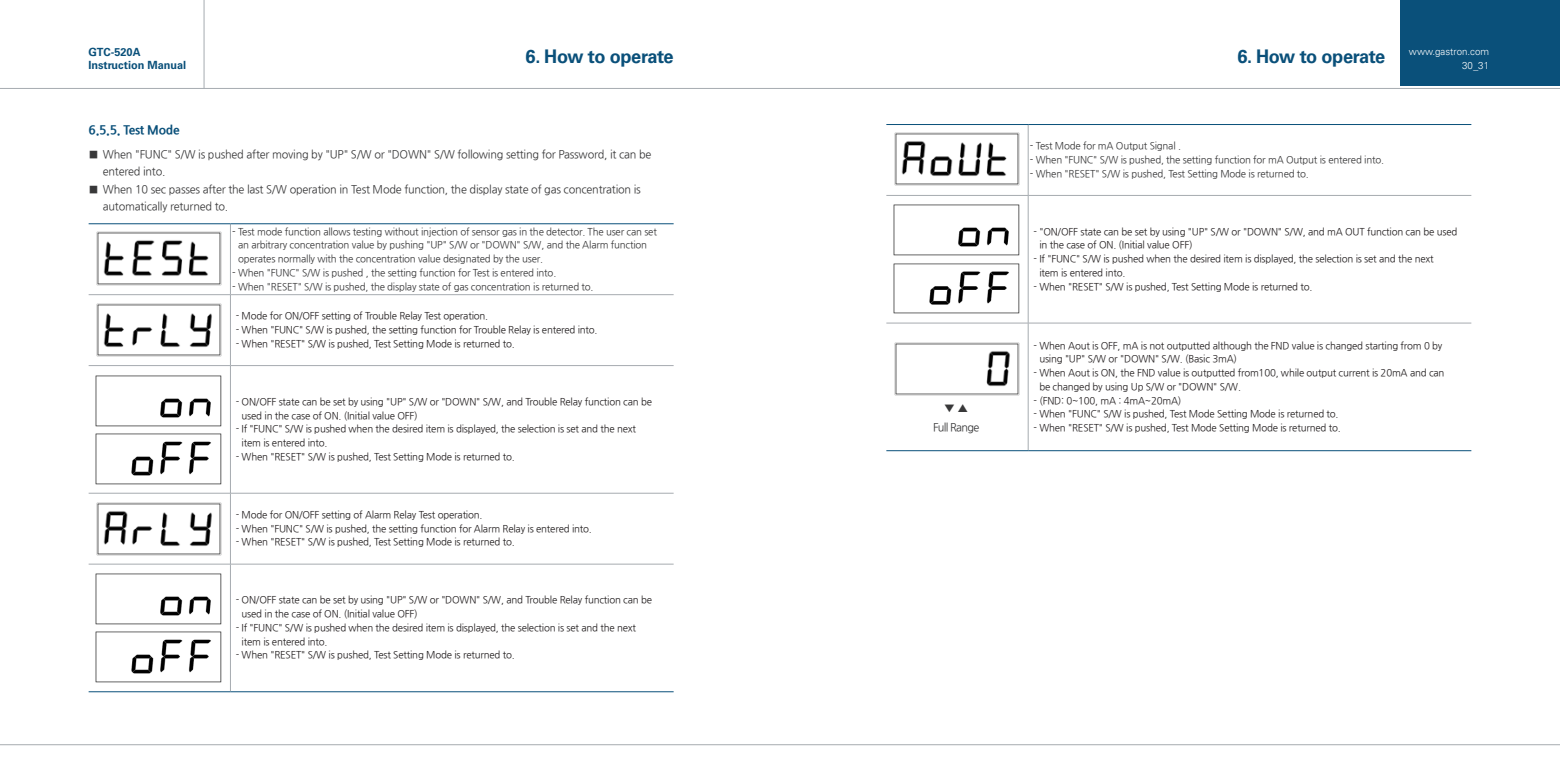
<style>
.page{position:relative;width:1560px;height:780px;background:#fff}
.page>*{position:absolute;margin:0;border:0;box-sizing:border-box;transform-origin:0 0}
.t1{font:700 18.75px "Univers LT Std";letter-spacing:-.02em;color:#0a507a}
.t2{font:800 12.5px "Nanum Gothic";letter-spacing:-.02em;color:#0a507a}
.t3{font:12.5px "Nanum Gothic";color:#383839}
.t4{font:11.25px/17.5px "Nanum Gothic";letter-spacing:-.02em;color:#383839}
.t5{font:700 11.25px/12.5px "Univers LT Std";color:#0a507a}
.t6{font:11.25px "Nanum Gothic";letter-spacing:-.06em;color:#383839}
.t7{font:10px "Nanum Gothic";letter-spacing:-.02em;color:#231f20}
.t8{font:10px "Nanum Gothic";letter-spacing:-.02em;color:#383839}
.t9{font:300 10px/13.8px "Univers LT Std";color:#fff;text-align:right}
.s1{color:#231f20}
.s2{color:#fff}
.s3{font-family:"Nanum Gothic";font-weight:400}
</style>
<div class="page">
<div style="left:1400px;top:0;width:159px;height:85px;background:#0a507a"></div>
<hr style="left:0;top:88px;width:1559px;height:1px;background:#a6abb0">
<hr style="left:0;top:744px;width:1559px;height:1px;background:#a6abb0">
<hr style="left:204px;top:0;width:1px;height:89px;background:#a6abb0">
<hr style="left:1027px;top:125px;width:1px;height:70px;background:#a6abb0">
<hr style="left:1027px;top:196px;width:1px;height:127px;background:#a6abb0">
<hr style="left:1027px;top:323px;width:1px;height:127px;background:#a6abb0">
<hr style="left:886px;top:195px;width:142px;height:1px;background:#a6abb0">
<hr style="left:1028px;top:195px;width:442px;height:1px;background:#a6abb0">
<hr style="left:886px;top:323px;width:142px;height:1px;background:#a6abb0">
<hr style="left:1028px;top:323px;width:442px;height:1px;background:#a6abb0">
<hr style="left:886px;top:124px;width:142px;height:1px;background:#0a507a">
<hr style="left:1028px;top:124px;width:442px;height:1px;background:#0a507a">
<hr style="left:886px;top:450px;width:142px;height:1px;background:#0a507a">
<hr style="left:1028px;top:450px;width:442px;height:1px;background:#0a507a">
<img style="left:893px;top:204px;width:125px;height:51px">
<img style="left:893px;top:263px;width:125px;height:51px">
<img style="left:894px;top:133px;width:124px;height:53px">
<hr style="left:230px;top:224px;width:1px;height:70px;background:#a6abb0">
<hr style="left:230px;top:295px;width:1px;height:70px;background:#a6abb0">
<hr style="left:230px;top:366px;width:1px;height:127px;background:#a6abb0">
<hr style="left:230px;top:493px;width:1px;height:71px;background:#a6abb0">
<hr style="left:230px;top:564px;width:1px;height:127px;background:#a6abb0">
<hr style="left:89px;top:294px;width:141px;height:1px;background:#a6abb0">
<hr style="left:230px;top:294px;width:443px;height:1px;background:#a6abb0">
<hr style="left:89px;top:365px;width:141px;height:1px;background:#a6abb0">
<hr style="left:230px;top:365px;width:443px;height:1px;background:#a6abb0">
<hr style="left:89px;top:493px;width:141px;height:1px;background:#a6abb0">
<hr style="left:230px;top:493px;width:443px;height:1px;background:#a6abb0">
<hr style="left:89px;top:564px;width:141px;height:1px;background:#a6abb0">
<hr style="left:230px;top:564px;width:443px;height:1px;background:#a6abb0">
<hr style="left:89px;top:223px;width:141px;height:1px;background:#0a507a">
<hr style="left:230px;top:223px;width:443px;height:1px;background:#0a507a">
<hr style="left:89px;top:691px;width:141px;height:1px;background:#0a507a">
<hr style="left:230px;top:691px;width:443px;height:1px;background:#0a507a">
<img style="left:96px;top:375px;width:125px;height:51px">
<img style="left:96px;top:434px;width:125px;height:50px">
<img style="left:96px;top:573px;width:125px;height:51px">
<img style="left:96px;top:632px;width:125px;height:50px">
<img style="left:97px;top:232px;width:124px;height:53px">
<img style="left:97px;top:303px;width:124px;height:53px">
<img style="left:97px;top:502px;width:124px;height:53px">
<img style="left:894px;top:342px;width:124px;height:53px">
<p class="t5" style="left:88px;top:47px;width:99px">GTC-520A<br>Instruction Manual</p>
<p class="t2" style="left:89px;top:124px;width:92px">6.5.5. Test Mode</p>
<h1 class="t1" style="left:525px;top:49px;width:149px">6. How to operate</h1>
<p class="t4" style="left:103px;top:146px;width:550px;text-indent:-14px">■ When "FUNC" S/W is pushed after moving by "UP" S/W or "DOWN" S/W following setting for Password, it can be entered into.</p>
<p class="t4" style="left:103px;top:181px;width:539px;text-indent:-14px">■ When 10 sec passes after the last S/W operation in Test Mode function, the display state of gas concentration is automatically returned to.</p>
<p class="t8" style="left:232px;top:227px;width:426px"><span class="s1">-</span> Test mode function allows testing without injection of sensor gas in the detector. The user can set</p>
<p class="t8" style="left:232px;top:240px;width:416px"><span class="s2">-</span> an arbitrary concentration value by pushing "UP" S/W or "DOWN" S/W, and the Alarm function</p>
<p class="t8" style="left:232px;top:254px;width:312px"><span class="s2">-</span> operates normally with the concentration value designated by the user.</p>
<p class="t8" style="left:232px;top:268px;width:325px"><span class="s1">-</span> When "FUNC" S/W is pushed , the setting function for Test is entered into.</p>
<p class="t8" style="left:232px;top:282px;width:363px"><span class="s1">-</span> When "RESET" S/W is pushed, the display state of gas concentration is returned to.</p>
<p class="t7" style="left:236px;top:311px;width:254px">- Mode for ON/OFF setting of Trouble Relay Test operation.</p>
<p class="t7" style="left:236px;top:325px;width:363px">- When "FUNC" S/W is pushed, the setting function for Trouble Relay is entered into.</p>
<p class="t7" style="left:236px;top:339px;width:280px">- When "RESET" S/W is pushed, Test Setting Mode is returned to.</p>
<p class="t7" style="left:236px;top:397px;width:418px">- ON/OFF state can be set by using "UP" S/W or "DOWN" S/W, and Trouble Relay function can be</p>
<p class="t7" style="left:236px;top:411px;width:183px"><span class="s2">-</span> used in the case of ON. (Initial value OFF)</p>
<p class="t7" style="left:236px;top:424px;width:402px">- If "FUNC" S/W is pushed when the desired item is displayed, the selection is set and the next</p>
<p class="t7" style="left:236px;top:438px;width:93px"><span class="s2">-</span> item is entered into.</p>
<p class="t7" style="left:236px;top:452px;width:280px">- When "RESET" S/W is pushed, Test Setting Mode is returned to.</p>
<p class="t7" style="left:236px;top:510px;width:248px">- Mode for ON/OFF setting of Alarm Relay Test operation.</p>
<p class="t7" style="left:236px;top:523px;width:357px">- When "FUNC" S/W is pushed, the setting function for Alarm Relay is entered into.</p>
<p class="t7" style="left:236px;top:537px;width:280px">- When "RESET" S/W is pushed, Test Setting Mode is returned to.</p>
<p class="t7" style="left:236px;top:595px;width:418px">- ON/OFF state can be set by using "UP" S/W or "DOWN" S/W, and Trouble Relay function can be</p>
<p class="t7" style="left:236px;top:609px;width:183px"><span class="s2">-</span> used in the case of ON. (Initial value OFF)</p>
<p class="t7" style="left:236px;top:623px;width:402px">- If "FUNC" S/W is pushed when the desired item is displayed, the selection is set and the next</p>
<p class="t7" style="left:236px;top:637px;width:93px"><span class="s2">-</span> item is entered into.</p>
<p class="t7" style="left:236px;top:650px;width:280px">- When "RESET" S/W is pushed, Test Setting Mode is returned to.</p>
<p class="t3" style="left:943px;top:402px;width:26px">▼ ▲</p>
<p class="t6" style="left:932px;top:422px;width:48px">Full Range</p>
<h1 class="t1" style="left:1237px;top:49px;width:149px">6. How to operate</h1>
<p class="t9" style="left:1408px;top:46px;width:82px">www.gastron.com<br>30<span class="s3">_</span>31</p>
<p class="t8" style="left:1029px;top:141px;width:152px"><span class="s1">-</span> Test Mode for mA Output Signal .</p>
<p class="t8" style="left:1029px;top:155px;width:355px"><span class="s1">-</span> When "FUNC" S/W is pushed, the setting function for mA Output is entered into.</p>
<p class="t8" style="left:1029px;top:169px;width:280px"><span class="s1">-</span> When "RESET" S/W is pushed, Test Setting Mode is returned to.</p>
<p class="t7" style="left:1033px;top:227px;width:425px">- "ON/OFF state can be set by using "UP" S/W or "DOWN" S/W, and mA OUT function can be used</p>
<p class="t7" style="left:1033px;top:241px;width:161px"><span class="s2">-</span> in the case of ON. (Initial value OFF)</p>
<p class="t7" style="left:1033px;top:254px;width:402px">- If "FUNC" S/W is pushed when the desired item is displayed, the selection is set and the next</p>
<p class="t7" style="left:1033px;top:268px;width:93px"><span class="s2">-</span> item is entered into.</p>
<p class="t7" style="left:1033px;top:282px;width:280px">- When "RESET" S/W is pushed, Test Setting Mode is returned to.</p>
<p class="t7" style="left:1033px;top:341px;width:410px">- When Aout is OFF, mA is not outputted although the FND value is changed starting from 0 by</p>
<p class="t7" style="left:1033px;top:354px;width:205px"><span class="s2">-</span> using "UP" S/W or "DOWN" S/W. (Basic 3mA)</p>
<p class="t7" style="left:1033px;top:368px;width:412px">- When Aout is ON, the FND value is outputted from100, while output current is 20mA and can</p>
<p class="t7" style="left:1033px;top:382px;width:209px"><span class="s2">-</span> be changed by using Up S/W or "DOWN" S/W.</p>
<p class="t7" style="left:1033px;top:396px;width:149px">- (FND: 0~100, mA : 4mA~20mA)</p>
<p class="t7" style="left:1033px;top:409px;width:306px">- When "FUNC" S/W is pushed, Test Mode Setting Mode is returned to.</p>
<p class="t7" style="left:1033px;top:423px;width:308px">- When "RESET" S/W is pushed, Test Mode Setting Mode is returned to.</p>
</div>
